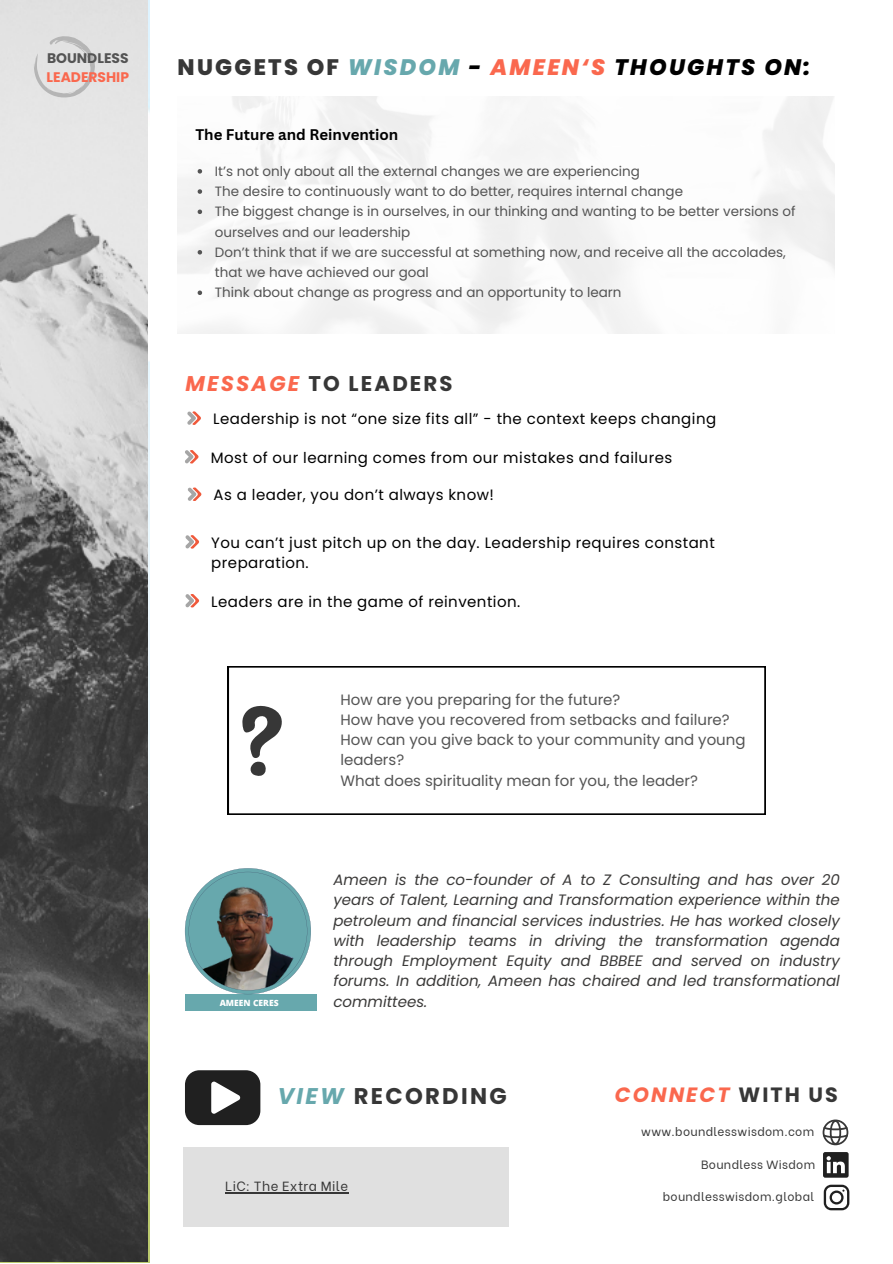
<style>
.page{position:relative;width:893px;height:1264px;background:#fff}
.page>*{position:absolute;margin:0;border:0;box-sizing:border-box;transform-origin:0 0}
.t1{font:700 22.65px "Poppins";letter-spacing:.1em;color:#373737}
.t2{font:italic 800 22.35px "Poppins";letter-spacing:.1em;color:#000}
.t3{font:700 21.3px "Poppins";letter-spacing:.1em;color:#373737}
.t4{font:italic 700 20.7px "Poppins";letter-spacing:.1em;color:#fa684e}
.t5{font:italic 15px/20.2px "Poppins";color:#3b3a39;text-align:justify}
.t6{font:15px/20.2px "Poppins";letter-spacing:.03em;color:#000}
.t7{font:15px/20.2px "Poppins";color:#545454}
.t8{font:700 15px "Canva Sans";color:#000}
.t9{font:700 13.95px "Poppins";color:#fa684e}
.t10{font:700 13.95px "Poppins";color:#545454}
.t11{font:13.5px/20.2px "Poppins";color:#545454}
.t12{font:13.2px "Be Vietnam";letter-spacing:.03em;color:#373737}
.t13{font:12px "Be Vietnam";letter-spacing:.03em;color:#373737}
.t14{font:800 8.55px "Open Sans";color:#fff}
.s1{font-style:normal;color:#373737}
.s2{color:#67a8ad}
.s3{color:#fa684e}
.s4{font-style:italic;color:#fa684e}
.s5{font-style:italic;color:#67a8ad}
</style>
<div class="page">
<img style="left:0;top:0;width:148px;height:1261px">
<div style="left:183px;top:1146px;width:325px;height:80px;background:#e0e0e0"></div>
<div style="left:185px;top:1070px;width:75px;height:55px;background:#202020;border-radius:14px"></div>
<svg style="left:211px;top:1081px;width:30px;height:33px"></svg>
<svg style="left:22px;top:24px;width:85px;height:86px;background:#dedede"></svg>
<svg style="left:228px;top:666px;width:537px;height:148px"></svg>
<svg style="left:242px;top:704px;width:41px;height:72px"></svg>
<svg style="left:323px;top:697px;width:5px;height:5px"></svg>
<svg style="left:323px;top:717px;width:5px;height:5px"></svg>
<svg style="left:323px;top:737px;width:5px;height:6px"></svg>
<svg style="left:323px;top:777px;width:5px;height:6px"></svg>
<svg style="left:323px;top:798px;width:5px;height:5px"></svg>
<svg style="left:823px;top:1152px;width:25px;height:25px"></svg>
<svg style="left:822px;top:1119px;width:26px;height:26px"></svg>
<svg style="left:823px;top:1184px;width:26px;height:26px"></svg>
<svg style="left:187px;top:411px;width:14px;height:14px"></svg>
<svg style="left:185px;top:450px;width:13px;height:14px"></svg>
<svg style="left:185px;top:594px;width:14px;height:13px"></svg>
<svg style="left:185px;top:535px;width:14px;height:14px"></svg>
<svg style="left:188px;top:487px;width:13px;height:14px"></svg>
<div style="left:185px;top:994px;width:132px;height:16px;background:#67a8ad"></div>
<svg style="left:185px;top:868px;width:126px;height:126px"></svg>
<svg style="left:197px;top:169px;width:5px;height:4px"></svg>
<svg style="left:197px;top:189px;width:5px;height:5px"></svg>
<svg style="left:197px;top:209px;width:5px;height:5px"></svg>
<svg style="left:197px;top:250px;width:5px;height:4px"></svg>
<svg style="left:197px;top:290px;width:5px;height:5px"></svg>
<hr style="left:225px;top:1192px;width:123px;height:1px;background:#373737">
<p class="t10" style="left:47px;top:48px;width:83px">BOUNDLESS</p>
<p class="t9" style="left:47px;top:67px;width:84px">LEADERSHIP</p>
<p class="t2" style="left:178px;top:51px;width:634px"><span class="s1">NUGGETS OF</span> <span class="s2">WISDOM</span> - <span class="s3">AMEEN‘S</span> THOUGHTS ON:</p>
<p class="t8" style="left:195px;top:124px;width:204px">The Future and Reinvention</p>
<p class="t11" style="left:215px;top:161px;width:426px">It’s not only about all the external changes we are experiencing</p>
<p class="t11" style="left:215px;top:181px;width:469px">The desire to continuously want to do better, requires internal change</p>
<p class="t11" style="left:215px;top:201px;width:582px">The biggest change is in ourselves, in our thinking and wanting to be better versions of ourselves and our leadership</p>
<p class="t11" style="left:215px;top:242px;width:572px">Don’t think that if we are successful at something now, and receive all the accolades, that we have achieved our goal</p>
<p class="t11" style="left:215px;top:282px;width:408px">Think about change as progress and an opportunity to learn</p>
<p class="t3" style="left:185px;top:369px;width:269px"><span class="s4">MESSAGE</span> TO LEADERS</p>
<p class="t6" style="left:213px;top:409px;width:504px">Leadership is not “one size fits all” - the context keeps changing</p>
<p class="t6" style="left:211px;top:447px;width:463px">Most of our learning comes from our mistakes and failures</p>
<p class="t6" style="left:213px;top:485px;width:282px">As a leader, you don’t always know!</p>
<p class="t6" style="left:211px;top:532px;width:505px">You can’t just pitch up on the day. Leadership requires constant preparation.</p>
<p class="t6" style="left:211px;top:591px;width:310px">Leaders are in the game of reinvention.</p>
<p class="t14" style="left:220px;top:996px;width:60px">AMEEN CERES</p>
<p class="t7" style="left:340px;top:689px;width:281px">How are you preparing for the future?</p>
<p class="t7" style="left:340px;top:709px;width:391px">How have you recovered from setbacks and failure?</p>
<p class="t7" style="left:340px;top:729px;width:406px">How can you give back to your community and young leaders?</p>
<p class="t7" style="left:340px;top:770px;width:359px">What does spirituality mean for you, the leader?</p>
<p class="t5" style="left:333px;top:869px;width:508px">Ameen is the co-founder of A to Z Consulting and has over 20 years of Talent, Learning and Transformation experience within the petroleum and financial services industries. He has worked closely with leadership teams in driving the transformation agenda through Employment Equity and BBBEE and served on industry forums. In addition, Ameen has chaired and led transformational committees.</p>
<p class="t1" style="left:278px;top:1080px;width:230px"><span class="s5">VIEW</span> RECORDING</p>
<p class="t12" style="left:225px;top:1175px;width:124px">LiC: The Extra Mile</p>
<p class="t4" style="left:615px;top:1080px;width:224px">CONNECT <span class="s1">WITH US</span></p>
<p class="t13" style="left:641px;top:1121px;width:174px">www.boundlesswisdom.com</p>
<p class="t13" style="left:701px;top:1154px;width:116px">Boundless Wisdom</p>
<p class="t13" style="left:662px;top:1187px;width:153px">boundlesswisdom.global</p>
</div>
